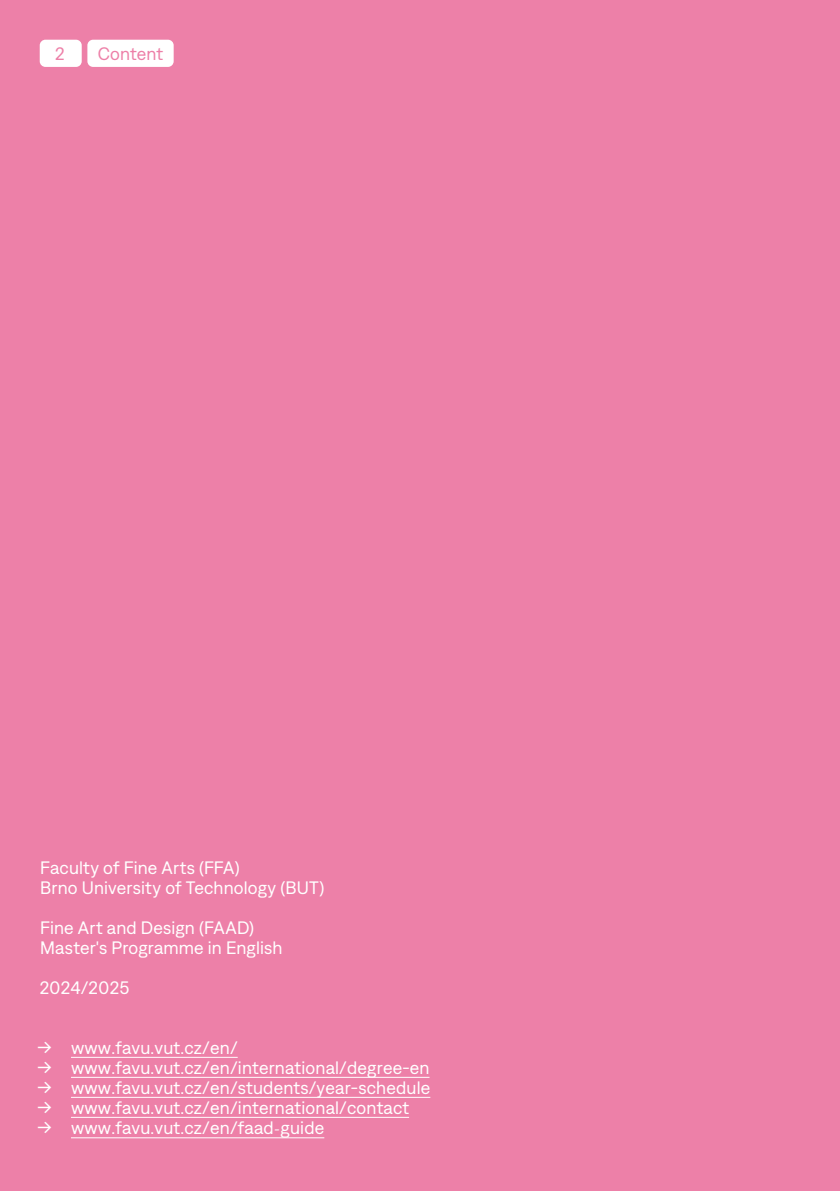
<style>
.page{position:relative;width:840px;height:1191px;background:#fff}
.page>*{position:absolute;margin:0;border:0;box-sizing:border-box;transform-origin:0 0}
.t1{font:18px/20px "Denim INK";letter-spacing:.01em;color:#fff}
.t2{font:18px "Denim INK";letter-spacing:-.015em;color:#fff}
.t3{font:18px "Denim INK";letter-spacing:.005em;color:#ed80a8}
.s1{font-family:"Inter V"}
.s2{font-family:"Minion Pro"}
</style>
<div class="page">
<div style="left:0;top:0;width:839px;height:1191px;background:#ed80a8"></div>
<div style="left:40px;top:40px;width:42px;height:27px;background:#fff;border-radius:6px"></div>
<div style="left:87px;top:40px;width:86px;height:27px;background:#fff;border-radius:6px"></div>
<hr style="left:71px;top:1056px;width:166px;height:1px;background:#fff">
<hr style="left:71px;top:1076px;width:358px;height:1px;background:#fff">
<hr style="left:71px;top:1096px;width:359px;height:1px;background:#fff">
<hr style="left:71px;top:1116px;width:338px;height:1px;background:#fff">
<hr style="left:71px;top:1137px;width:253px;height:1px;background:#fff">
<p class="t3" style="left:54px;top:41px;width:12px">2</p>
<p class="t3" style="left:98px;top:41px;width:67px">Content</p>
<p class="t1" style="left:40px;top:856px;width:286px">Faculty of Fine Arts (FFA)<br>Brno University of Technology (BUT)</p>
<p class="t1" style="left:40px;top:916px;width:244px">Fine Art and Design (FAAD)<br>Master's Programme in English</p>
<p class="t2" style="left:39px;top:974px;width:92px">2024/2025</p>
<p class="t1" style="left:36px;top:1036px;width:203px"><span class="s1">→</span> www.favu.vut.cz/en/</p>
<p class="t1" style="left:36px;top:1056px;width:395px"><span class="s1">→</span> www.favu.vut.cz/en/international/degree-en</p>
<p class="t1" style="left:36px;top:1076px;width:396px"><span class="s1">→</span> www.favu.vut.cz/en/students/year-schedule</p>
<p class="t1" style="left:36px;top:1096px;width:374px"><span class="s1">→</span> www.favu.vut.cz/en/international/contact</p>
<p class="t1" style="left:36px;top:1116px;width:290px"><span class="s1">→</span> www.favu.vut.cz/en/faad<span class="s2">-</span>guide</p>
</div>
